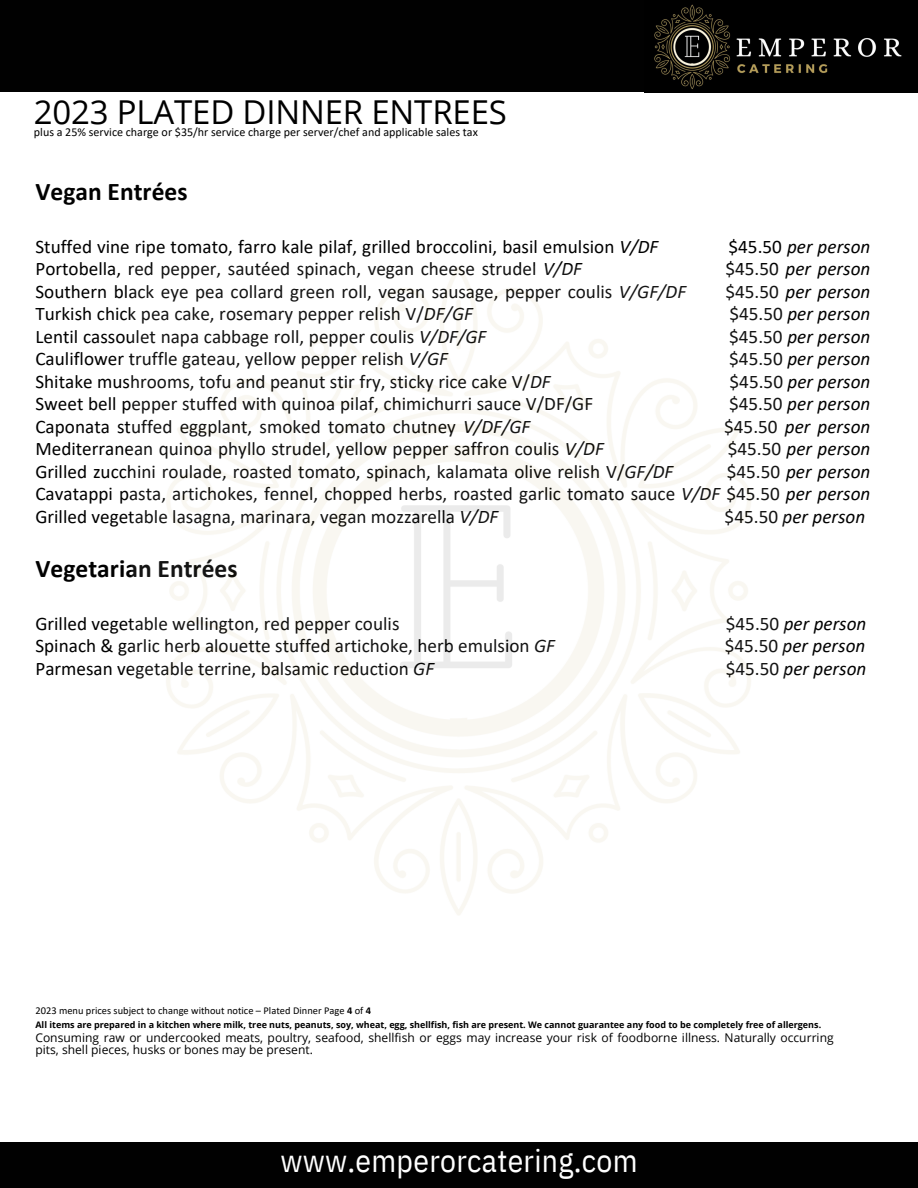
<style>
.page{position:relative;width:918px;height:1188px;background:#fff}
.page>*{position:absolute;margin:0;border:0;box-sizing:border-box;transform-origin:0 0}
.t1{font:33px "Open Sans";letter-spacing:-.005em;color:#000}
.t2{font:31.5px "IBM Plex Sans Cond";letter-spacing:.01em;color:#fff}
.t3{font:700 25.5px "Calibri";color:#000}
.t4{font:19.2px/22.5px "Calibri";color:#000;text-align:justify}
.t5{font:italic 19.2px "Calibri";color:#000}
.t6{font:12px/12px "Open Sans";color:#000}
.t7{font:12px "Calibri";color:#000}
.t8{font:10.5px "Calibri";color:#000}
.t9{font:700 9px "Open Sans";color:#000}
.s1{font-style:italic}
.s2{font-style:normal}
.s3{font-weight:700}
</style>
<div class="page">
<div style="left:0;top:1142px;width:918px;height:46px;background:#010101"></div>
<div style="left:0;top:0;width:918px;height:92px;background:#010101"></div>
<img style="left:654px;top:4px;width:248px;height:85px">
<p class="t1" style="left:34px;top:88px;width:474px">2023 PLATED DINNER ENTREES</p>
<p class="t7" style="left:34px;top:127px;width:445px">plus a 25% service charge or $35/hr service charge per server/chef and applicable sales tax</p>
<p class="t3" style="left:35px;top:181px;width:154px">Vegan Entrées</p>
<p class="t4" style="left:35px;top:237px;width:625px">Stuffed vine ripe tomato, farro kale pilaf, grilled broccolini, basil emulsion <span class="s1">V/DF</span></p>
<p class="t5" style="left:728px;top:238px;width:143px"><span class="s2">$45.50</span> per person</p>
<p class="t4" style="left:35px;top:259px;width:548px">Portobella, red pepper, sautéed spinach, vegan cheese strudel <span class="s1">V/DF</span></p>
<p class="t5" style="left:725px;top:261px;width:146px"><span class="s2">$45.50</span> per person</p>
<p class="t4" style="left:35px;top:282px;width:652px">Southern black eye pea collard green roll, vegan sausage, pepper coulis <span class="s1">V/GF/DF</span></p>
<p class="t5" style="left:725px;top:283px;width:147px"><span class="s2">$45.50</span> per person</p>
<p class="t4" style="left:35px;top:304px;width:439px">Turkish chick pea cake, rosemary pepper relish V/<span class="s1">DF/GF</span></p>
<p class="t5" style="left:729px;top:306px;width:143px"><span class="s2">$45.50</span> per person</p>
<p class="t4" style="left:35px;top:327px;width:452px">Lentil cassoulet napa cabbage roll, pepper coulis <span class="s1">V/DF/GF</span></p>
<p class="t5" style="left:729px;top:328px;width:143px"><span class="s2">$45.50</span> per person</p>
<p class="t4" style="left:35px;top:349px;width:414px">Cauliflower truffle gateau, yellow pepper relish <span class="s1">V/GF</span></p>
<p class="t5" style="left:729px;top:351px;width:143px"><span class="s2">$45.50</span> per person</p>
<p class="t4" style="left:35px;top:372px;width:517px">Shitake mushrooms, tofu and peanut stir fry, sticky rice cake V/<span class="s1">DF</span></p>
<p class="t5" style="left:730px;top:373px;width:142px"><span class="s2">$45.50</span> per person</p>
<p class="t4" style="left:35px;top:394px;width:559px">Sweet bell pepper stuffed with quinoa pilaf, chimichurri sauce V/DF/GF</p>
<p class="t5" style="left:729px;top:396px;width:143px"><span class="s2">$45.50</span> per person</p>
<p class="t4" style="left:35px;top:417px;width:497px">Caponata stuffed eggplant, smoked tomato chutney <span class="s1">V/DF/GF</span></p>
<p class="t5" style="left:724px;top:418px;width:148px"><span class="s2">$45.50</span> per person</p>
<p class="t4" style="left:35px;top:439px;width:570px">Mediterranean quinoa phyllo strudel, yellow pepper saffron coulis <span class="s1">V/DF</span></p>
<p class="t5" style="left:728px;top:441px;width:144px"><span class="s2">$45.50</span> per person</p>
<p class="t4" style="left:35px;top:462px;width:640px">Grilled zucchini roulade, roasted tomato, spinach, kalamata olive relish V/<span class="s1">GF/DF</span></p>
<p class="t4" style="left:35px;top:462px;width:837px;text-indent:691px">$45.50 <span class="s1">per person </span>Cavatappi pasta, artichokes, fennel, chopped herbs, roasted garlic tomato sauce <span class="s1">V/DF</span> $45.50 <span class="s1">per person </span>Grilled vegetable lasagna, marinara, vegan mozzarella <span class="s1">V/DF</span></p>
<p class="t5" style="left:725px;top:508px;width:142px"><span class="s2">$45.50</span> per person</p>
<p class="t3" style="left:35px;top:558px;width:204px">Vegetarian Entrées</p>
<p class="t4" style="left:35px;top:613px;width:366px">Grilled vegetable wellington, red pepper coulis</p>
<p class="t5" style="left:726px;top:615px;width:142px"><span class="s2">$45.50</span> per person</p>
<p class="t4" style="left:35px;top:636px;width:521px">Spinach &amp; garlic herb alouette stuffed artichoke, herb emulsion <span class="s1">GF</span></p>
<p class="t5" style="left:725px;top:638px;width:142px"><span class="s2">$45.50</span> per person</p>
<p class="t4" style="left:35px;top:658px;width:400px">Parmesan vegetable terrine, balsamic reduction <span class="s1">GF</span></p>
<p class="t5" style="left:726px;top:660px;width:142px"><span class="s2">$45.50</span> per person</p>
<p class="t8" style="left:35px;top:1006px;width:337px">2023 menu prices subject to change without notice – Plated Dinner Page <span class="s3">4</span> of <span class="s3">4</span></p>
<p class="t9" style="left:35px;top:1019px;width:787px">All items are prepared in a kitchen where milk, tree nuts, peanuts, soy, wheat, egg, shellfish, fish are present. We cannot guarantee any food to be completely free of allergens.</p>
<p class="t6" style="left:35px;top:1031px;width:800px">Consuming raw or undercooked meats, poultry, seafood, shellfish or eggs may increase your risk of foodborne illness. Naturally occurring pits, shell pieces, husks or bones may be present.</p>
<p class="t2" style="left:280px;top:1140px;width:359px">www.emperorcatering.com</p>
<p class="t2" style="left:252px;top:1148px;width:359px">www.emperorcatering.com</p>
</div>
